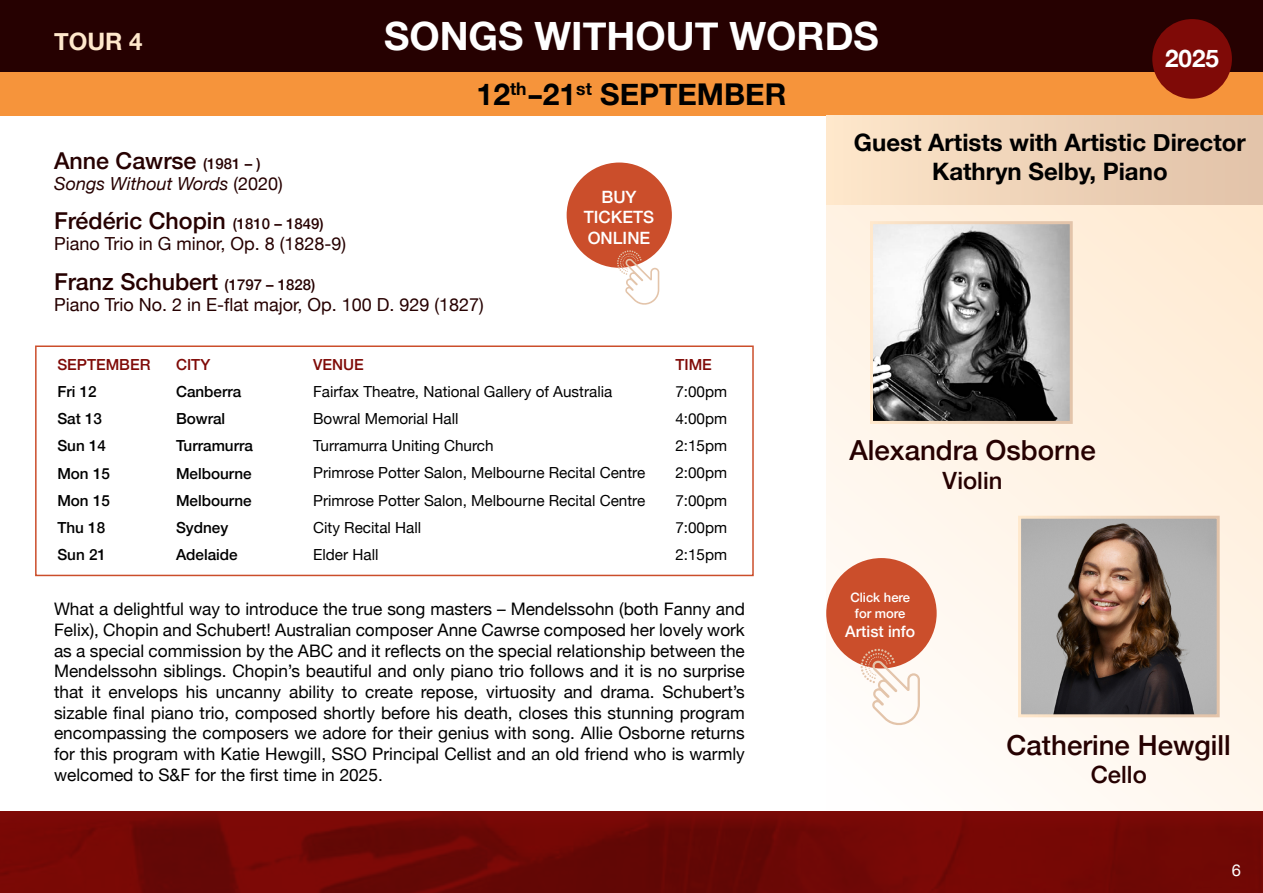
<style>
.page{position:relative;width:1263px;height:893px;background:#fff}
.page>*{position:absolute;margin:0;border:0;box-sizing:border-box;transform-origin:0 0}
.t1{font:700 39px "Helvetica Neue";color:#fff}
.t2{font:700 30px "Helvetica Neue";color:#000}
.t3{font:500 27.6px "Helvetica Neue";color:#260101}
.t4{font:700 24.15px "Helvetica Neue";color:#fff}
.t5{font:700 24px/28.8px "Helvetica Neue";color:#000;text-align:center}
.t6{font:700 24px "Helvetica Neue";color:#ffe8cc}
.t7{font:500 23.85px "Helvetica Neue";color:#260101}
.t8{font:500 23.25px "Helvetica Neue";color:#260101}
.t9{font:18px "Helvetica Neue";color:#260101}
.t10{font:italic 18px "Helvetica Neue";color:#260101}
.t11{font:17.25px/20.7px "Helvetica Neue";color:#000;text-align:justify}
.t12{font:500 16.95px/20.4px "Helvetica Neue";color:#fff;text-align:center}
.t13{font:16.5px "Helvetica Neue";color:#fff}
.t14{font:500 15.75px "Helvetica Neue";color:#fff}
.t15{font:15.3px/27.3px "Helvetica Neue";color:#000}
.t16{font:500 15.3px/27.3px "Helvetica Neue";color:#000}
.t17{font:500 15.3px "Helvetica Neue";color:#7f0a07}
.t18{font:500 13.05px/15.6px "Helvetica Neue";color:#fff;text-align:center}
.s1{font-size:15px}
.s2{font-style:normal}
</style>
<div class="page">
<div style="left:35px;top:345px;width:719px;height:231px;background:#fff;border:2px solid #cb4e2b"></div>
<svg style="left:826px;top:204px;width:437px;height:607px;fill:#fff4e8"></svg>
<div style="left:0;top:71px;width:1263px;height:44px;background:#f6943b"></div>
<div style="left:0;top:0;width:1263px;height:71px;background:#260101"></div>
<div style="left:567px;top:163px;width:105px;height:105px;background:#cb4e2b;border-radius:50%"></div>
<svg style="left:617px;top:250px;width:42px;height:55px"></svg>
<img style="left:0;top:811px;width:1263px;height:82px">
<div style="left:826px;top:115px;width:437px;height:89px;background:linear-gradient(to right,#fde6ca,#e0c1a7)"></div>
<img style="left:1022px;top:520px;width:194px;height:193px">
<div style="left:1018px;top:516px;width:202px;height:201px;border:3px solid #fff"></div>
<img style="left:874px;top:225px;width:195px;height:195px">
<div style="left:870px;top:221px;width:203px;height:203px;border:3px solid #fff"></div>
<div style="left:1152px;top:19px;width:80px;height:80px;background:#7f0a07;border-radius:50%"></div>
<div style="left:826px;top:558px;width:111px;height:110px;background:#cb4e2b;border-radius:50%"></div>
<svg style="left:860px;top:649px;width:60px;height:76px"></svg>
<h3 class="t6" style="left:54px;top:23px;width:90px">TOUR 4</h3>
<h1 class="t1" style="left:384px;top:5px;width:496px">SONGS WITHOUT WORDS</h1>
<h2 class="t2" style="left:477px;top:71px;width:311px">12<sup>th</sup>-21<sup>st</sup> SEPTEMBER</h2>
<h3 class="t4" style="left:1165px;top:40px;width:55px">2025</h3>
<h3 class="t8" style="left:54px;top:142px;width:208px">Anne Cawrse <span class="s1">(1981 – )</span></h3>
<p class="t10" style="left:54px;top:171px;width:230px">Songs Without Words <span class="s2">(2020)</span></p>
<h3 class="t8" style="left:54px;top:202px;width:271px">Frédéric Chopin <span class="s1">(1810 – 1849)</span></h3>
<p class="t9" style="left:54px;top:231px;width:294px">Piano Trio in G minor, Op. 8 (1828-9)</p>
<h3 class="t8" style="left:54px;top:263px;width:263px">Franz Schubert <span class="s1">(1797 – 1828)</span></h3>
<p class="t9" style="left:54px;top:292px;width:431px">Piano Trio No. 2 in E-flat major, Op. 100 D. 929 (1827)</p>
<p class="t12" style="left:584px;top:185px;width:72px">BUY<br>TICKETS<br>ONLINE</p>
<p class="t17" style="left:176px;top:352px;width:36px">CITY</p>
<p class="t16" style="left:176px;top:376px;width:78px">Canberra<br>Bowral<br>Turramurra<br>Melbourne<br>Melbourne<br>Sydney<br>Adelaide</p>
<p class="t17" style="left:57px;top:352px;width:95px">SEPTEMBER</p>
<p class="t16" style="left:57px;top:377px;width:54px">Fri 12<br>Sat 13<br>Sun 14<br>Mon 15<br>Mon 15<br>Thu 18<br>Sun 21</p>
<p class="t17" style="left:675px;top:352px;width:38px">TIME</p>
<p class="t15" style="left:675px;top:378px;width:53px;text-align:justify">7:00pm 4:00pm 2:15pm 2:00pm 7:00pm 7:00pm 2:15pm</p>
<p class="t11" style="left:54px;top:600px;width:692px">What a delightful way to introduce the true song masters – Mendelssohn (both Fanny and Felix), Chopin and Schubert! Australian composer Anne Cawrse composed her lovely work as a special commission by the ABC and it reflects on the special relationship between the Mendelssohn siblings. Chopin’s beautiful and only piano trio follows and it is no surprise that it envelops his uncanny ability to create repose, virtuosity and drama. Schubert’s sizable final piano trio, composed shortly before his death, closes this stunning program encompassing the composers we adore for their genius with song. Allie Osborne returns for this program with Katie Hewgill, SSO Principal Cellist and an old friend who is warmly welcomed to S&amp;F for the first time in 2025.</p>
<p class="t17" style="left:313px;top:352px;width:52px">VENUE</p>
<p class="t15" style="left:313px;top:379px;width:334px">Fairfax Theatre, National Gallery of Australia<br>Bowral Memorial Hall<br>Turramurra Uniting Church<br>Primrose Potter Salon, Melbourne Recital Centre<br>Primrose Potter Salon, Melbourne Recital Centre<br>City Recital Hall<br>Elder Hall</p>
<h3 class="t5" style="left:854px;top:129px;width:393px">Guest Artists with Artistic Director<br>Kathryn Selby, Piano</h3>
<h3 class="t3" style="left:849px;top:428px;width:248px">Alexandra Osborne</h3>
<h3 class="t7" style="left:943px;top:461px;width:61px">Violin</h3>
<p class="t18" style="left:850px;top:589px;width:61px">Click here for more</p>
<p class="t14" style="left:845px;top:619px;width:72px">Artist info</p>
<h3 class="t3" style="left:1006px;top:723px;width:226px">Catherine Hewgill</h3>
<h3 class="t7" style="left:1091px;top:755px;width:57px">Cello</h3>
<p class="t13" style="left:1232px;top:858px;width:11px">6</p>
</div>
